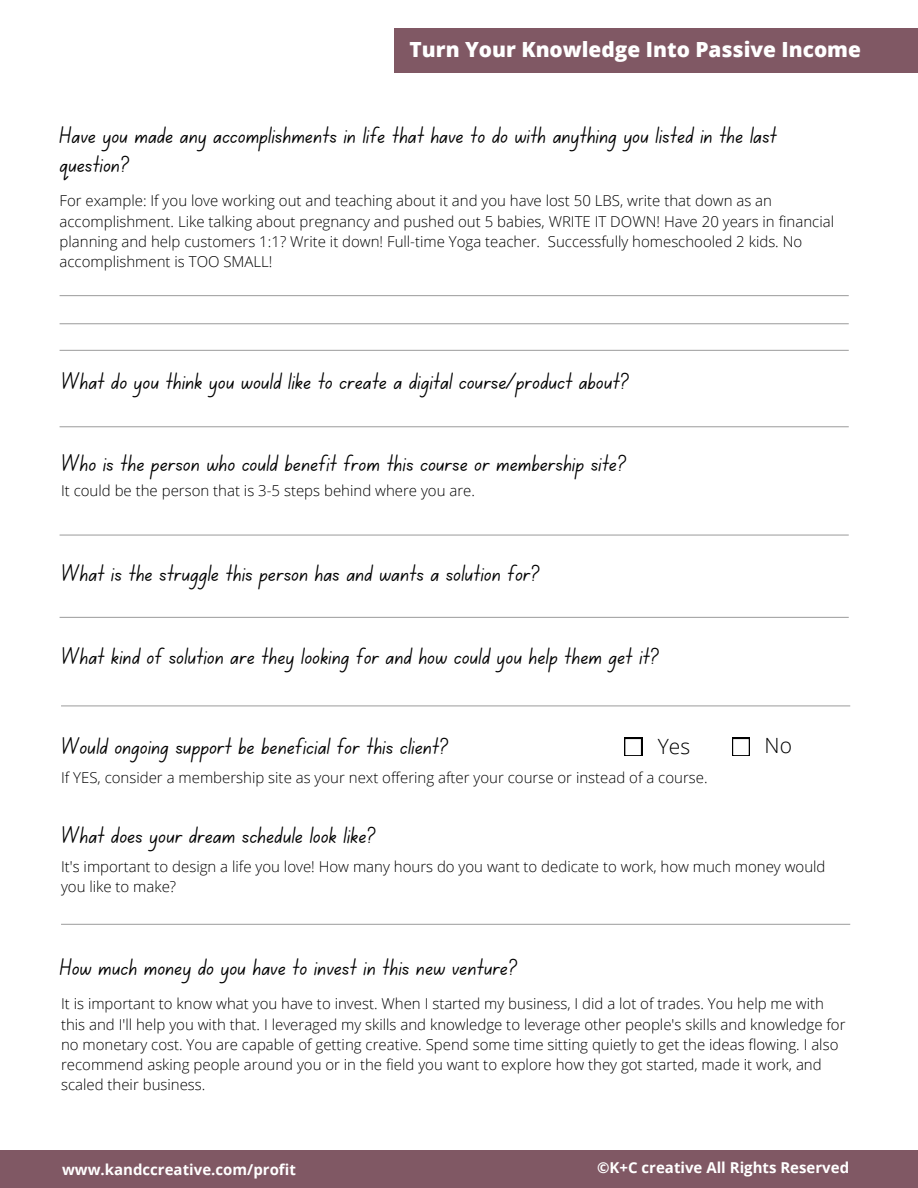
<style>
.page{position:relative;width:918px;height:1188px;background:#fff}
.page>*{position:absolute;margin:0;border:0;box-sizing:border-box;transform-origin:0 0}
.t1{font:24px/28.2px "Canva School Font";color:#000}
.t2{font:300 21px "Open Sans";color:#000}
.t3{font:800 20.85px "Open Sans";color:#fff}
.t4{font:300 15px/20.2px "Open Sans";color:#000}
.t5{font:700 15px "Open Sans";color:#fff}
</style>
<div class="page">
<div style="left:395px;top:28px;width:523px;height:44px;background:#805864"></div>
<hr style="left:60px;top:323px;width:789px;height:1px;background:#a6a6a6">
<hr style="left:60px;top:295px;width:789px;height:1px;background:#a6a6a6">
<hr style="left:60px;top:426px;width:789px;height:1px;background:#a6a6a6">
<hr style="left:60px;top:350px;width:789px;height:1px;background:#a6a6a6">
<hr style="left:60px;top:534px;width:789px;height:2px;background:#a6a6a6">
<hr style="left:60px;top:617px;width:789px;height:1px;background:#a6a6a6">
<hr style="left:61px;top:705px;width:789px;height:1px;background:#a6a6a6">
<svg style="left:624px;top:738px;width:18px;height:18px"></svg>
<svg style="left:732px;top:738px;width:18px;height:18px"></svg>
<hr style="left:61px;top:924px;width:789px;height:1px;background:#a6a6a6">
<div style="left:0;top:1151px;width:918px;height:37px;background:#805864"></div>
<p class="t3" style="left:410px;top:35px;width:453px">Turn Your Knowledge Into Passive Income</p>
<p class="t1" style="left:60px;top:124px;width:719px">Have you made any accomplishments in life that have to do with anything you listed in the last question?</p>
<p class="t4" style="left:60px;top:190px;width:776px">For example: If you love working out and teaching about it and you have lost 50 LBS, write that down as an accomplishment. Like talking about pregnancy and pushed out 5 babies, WRITE IT DOWN! Have 20 years in financial planning and help customers 1:1? Write it down! Full-time Yoga teacher. Successfully homeschooled 2 kids. No accomplishment is TOO SMALL!</p>
<p class="t1" style="left:61px;top:370px;width:570px">What do you think you would like to create a digital course/product about?</p>
<p class="t1" style="left:61px;top:452px;width:567px">Who is the person who could benefit from this course or membership site?</p>
<p class="t4" style="left:61px;top:480px;width:415px">It could be the person that is 3-5 steps behind where you are.</p>
<p class="t1" style="left:61px;top:562px;width:481px">What is the struggle this person has and wants a solution for?</p>
<p class="t1" style="left:61px;top:645px;width:600px">What kind of solution are they looking for and how could you help them get it?</p>
<p class="t1" style="left:61px;top:735px;width:389px">Would ongoing support be beneficial for this client?</p>
<p class="t4" style="left:61px;top:768px;width:648px">If YES, consider a membership site as your next offering after your course or instead of a course.</p>
<p class="t2" style="left:658px;top:731px;width:34px">Yes</p>
<p class="t2" style="left:765px;top:730px;width:29px">No</p>
<p class="t1" style="left:61px;top:824px;width:317px">What does your dream schedule look like?</p>
<p class="t4" style="left:61px;top:856px;width:766px">It's important to design a life you love! How many hours do you want to dedicate to work, how much money would you like to make?</p>
<p class="t1" style="left:60px;top:956px;width:460px">How much money do you have to invest in this new venture?</p>
<p class="t4" style="left:61px;top:993px;width:786px">It is important to know what you have to invest. When I started my business, I did a lot of trades. You help me with this and I'll help you with that. I leveraged my skills and knowledge to leverage other people's skills and knowledge for no monetary cost. You are capable of getting creative. Spend some time sitting quietly to get the ideas flowing. I also recommend asking people around you or in the field you want to explore how they got started, made it work, and scaled their business.</p>
<p class="t5" style="left:62px;top:1159px;width:235px">www.kandccreative.com/profit</p>
<p class="t5" style="left:597px;top:1157px;width:254px">©K+C creative All Rights Reserved</p>
</div>
